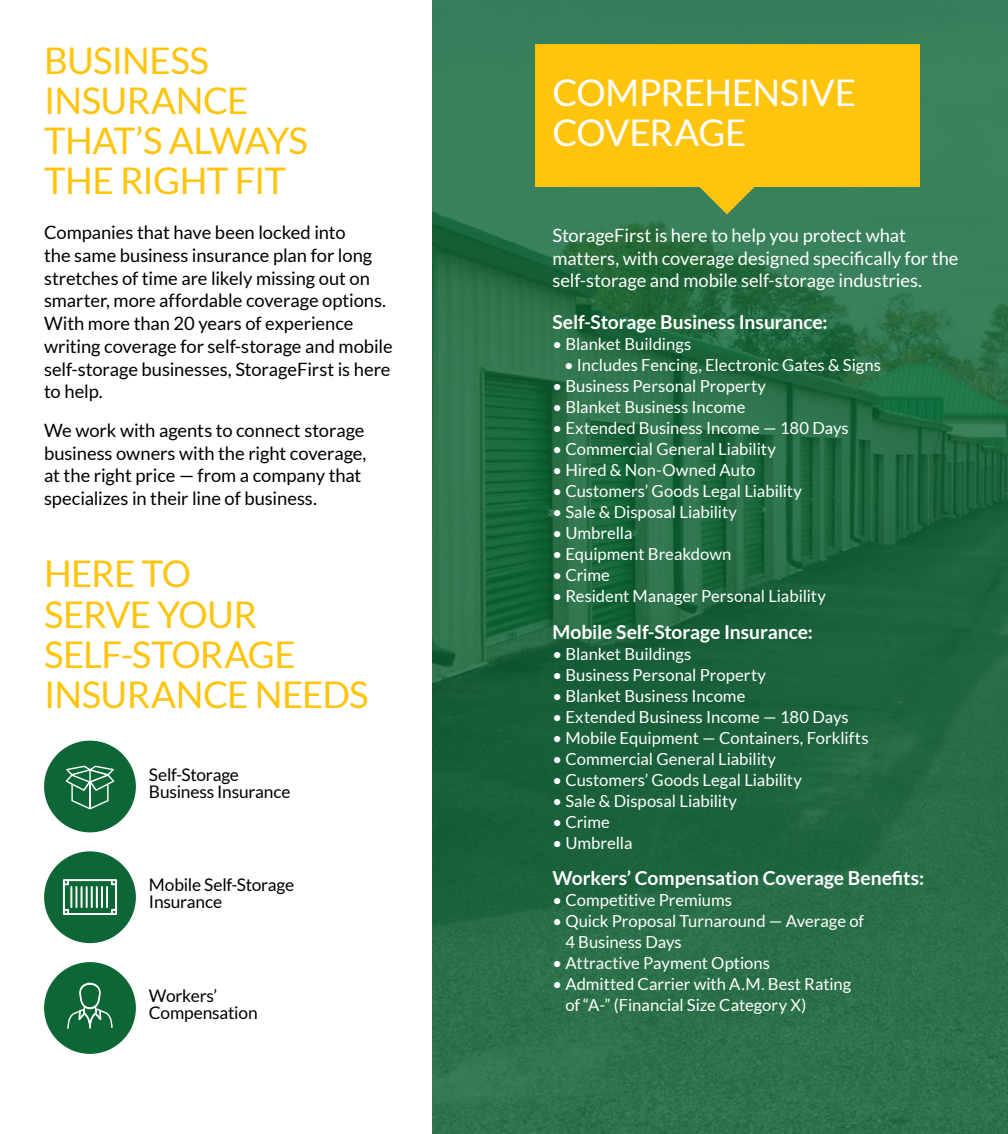
<style>
.page{position:relative;width:1008px;height:1134px;background:#fff}
.page>*{position:absolute;margin:0;border:0;box-sizing:border-box;transform-origin:0 0}
.t1{font:36.75px/40.2px "Lato";letter-spacing:-.02em;color:#fec40e}
.t2{font:36.75px/40.2px "Lato";letter-spacing:-.01em;color:#fff}
.t3{font:700 19.25px "Lato";letter-spacing:-.005em;color:#fff}
.t4{font:18.38px/22.8px "Lato";letter-spacing:-.005em;color:#000}
.t5{font:18.38px/22.8px "Lato";letter-spacing:-.005em;color:#fff}
.t6{font:17.32px/17.3px "Lato";letter-spacing:-.01em;color:#000}
.t7{font:16.62px/21px "Lato";color:#fff}
</style>
<div class="page">
<img style="left:432px;top:0;width:576px;height:1134px">
<div style="left:535px;top:44px;width:384px;height:143px;background:#fec40e"></div>
<svg style="left:699px;top:187px;width:56px;height:27px;background:#9ba235"></svg>
<div style="left:44px;top:741px;width:92px;height:91px;background:#0d6635;border-radius:50%"></div>
<svg style="left:66px;top:766px;width:48px;height:43px"></svg>
<div style="left:44px;top:851px;width:92px;height:92px;background:#0d6635;border-radius:50%"></div>
<svg style="left:63px;top:879px;width:54px;height:36px"></svg>
<hr style="left:70px;top:886px;width:2px;height:22px;background:#fff">
<hr style="left:75px;top:886px;width:2px;height:22px;background:#fff">
<hr style="left:81px;top:886px;width:2px;height:22px;background:#fff">
<hr style="left:86px;top:886px;width:2px;height:22px;background:#fff">
<hr style="left:91px;top:886px;width:2px;height:22px;background:#fff">
<hr style="left:96px;top:886px;width:2px;height:22px;background:#fff">
<hr style="left:101px;top:886px;width:2px;height:22px;background:#fff">
<hr style="left:106px;top:886px;width:2px;height:22px;background:#fff">
<div style="left:44px;top:962px;width:92px;height:92px;background:#0d6635;border-radius:50%"></div>
<svg style="left:67px;top:983px;width:46px;height:46px"></svg>
<p class="t1" style="left:44px;top:40px;width:265px">BUSINESS<br>INSURANCE<br>THAT’S ALWAYS<br>THE RIGHT FIT</p>
<p class="t4" style="left:44px;top:221px;width:350px">Companies that have been locked into<br>the same business insurance plan for long stretches of time are likely missing out on smarter, more affordable coverage options.<br>With more than 20 years of experience writing coverage for self-storage and mobile self-storage businesses, StorageFirst is here to help.</p>
<p class="t4" style="left:44px;top:419px;width:324px">We work with agents to connect storage business owners with the right coverage, at the right price — from a company that specializes in their line of business.</p>
<p class="t1" style="left:44px;top:554px;width:326px">HERE TO<br>SERVE YOUR<br>SELF-STORAGE<br>INSURANCE NEEDS</p>
<p class="t6" style="left:149px;top:766px;width:143px">Self-Storage<br>Business Insurance</p>
<p class="t6" style="left:149px;top:876px;width:147px">Mobile Self-Storage<br>Insurance</p>
<p class="t6" style="left:149px;top:986px;width:110px">Workers’<br>Compensation</p>
<p class="t2" style="left:553px;top:72px;width:305px">COMPREHENSIVE<br>COVERAGE</p>
<p class="t5" style="left:553px;top:224px;width:408px">StorageFirst is here to help you protect what matters, with coverage designed specifically for the self-storage and mobile self-storage industries.</p>
<p class="t3" style="left:553px;top:311px;width:277px">Self-Storage Business Insurance:</p>
<p class="t7" style="left:553px;top:333px;width:140px">• Blanket Buildings</p>
<p class="t7" style="left:564px;top:354px;width:319px">• Includes Fencing, Electronic Gates &amp; Signs</p>
<p class="t7" style="left:553px;top:375px;width:215px">• Business Personal Property</p>
<p class="t7" style="left:553px;top:396px;width:194px">• Blanket Business Income</p>
<p class="t7" style="left:553px;top:417px;width:298px">• Extended Business Income — 180 Days</p>
<p class="t7" style="left:553px;top:438px;width:225px">• Commercial General Liability</p>
<p class="t7" style="left:553px;top:459px;width:204px">• Hired &amp; Non-Owned Auto</p>
<p class="t7" style="left:553px;top:480px;width:251px">• Customers’ Goods Legal Liability</p>
<p class="t7" style="left:553px;top:501px;width:186px">• Sale &amp; Disposal Liability</p>
<p class="t7" style="left:553px;top:522px;width:81px">• Umbrella</p>
<p class="t7" style="left:553px;top:543px;width:180px">• Equipment Breakdown</p>
<p class="t7" style="left:553px;top:564px;width:59px">• Crime</p>
<p class="t7" style="left:553px;top:585px;width:275px">• Resident Manager Personal Liability</p>
<p class="t3" style="left:553px;top:621px;width:262px">Mobile Self-Storage Insurance:</p>
<p class="t7" style="left:553px;top:643px;width:140px">• Blanket Buildings</p>
<p class="t7" style="left:553px;top:664px;width:215px">• Business Personal Property</p>
<p class="t7" style="left:553px;top:685px;width:194px">• Blanket Business Income</p>
<p class="t7" style="left:553px;top:706px;width:298px">• Extended Business Income — 180 Days</p>
<p class="t7" style="left:553px;top:727px;width:318px">• Mobile Equipment — Containers, Forklifts</p>
<p class="t7" style="left:553px;top:748px;width:225px">• Commercial General Liability</p>
<p class="t7" style="left:553px;top:769px;width:251px">• Customers’ Goods Legal Liability</p>
<p class="t7" style="left:553px;top:790px;width:186px">• Sale &amp; Disposal Liability</p>
<p class="t7" style="left:553px;top:811px;width:59px">• Crime</p>
<p class="t7" style="left:553px;top:832px;width:81px">• Umbrella</p>
<p class="t3" style="left:553px;top:867px;width:373px">Workers’ Compensation Coverage Benefits:</p>
<p class="t7" style="left:553px;top:890px;width:181px">• Competitive Premiums</p>
<p class="t7" style="left:565px;top:911px;width:300px;text-indent:-13px">• Quick Proposal Turnaround — Average of<br>4 Business Days</p>
<p class="t7" style="left:553px;top:953px;width:219px">• Attractive Payment Options</p>
<p class="t7" style="left:565px;top:974px;width:288px;text-indent:-13px">• Admitted Carrier with A.M. Best Rating of “A-” (Financial Size Category X)</p>
</div>
